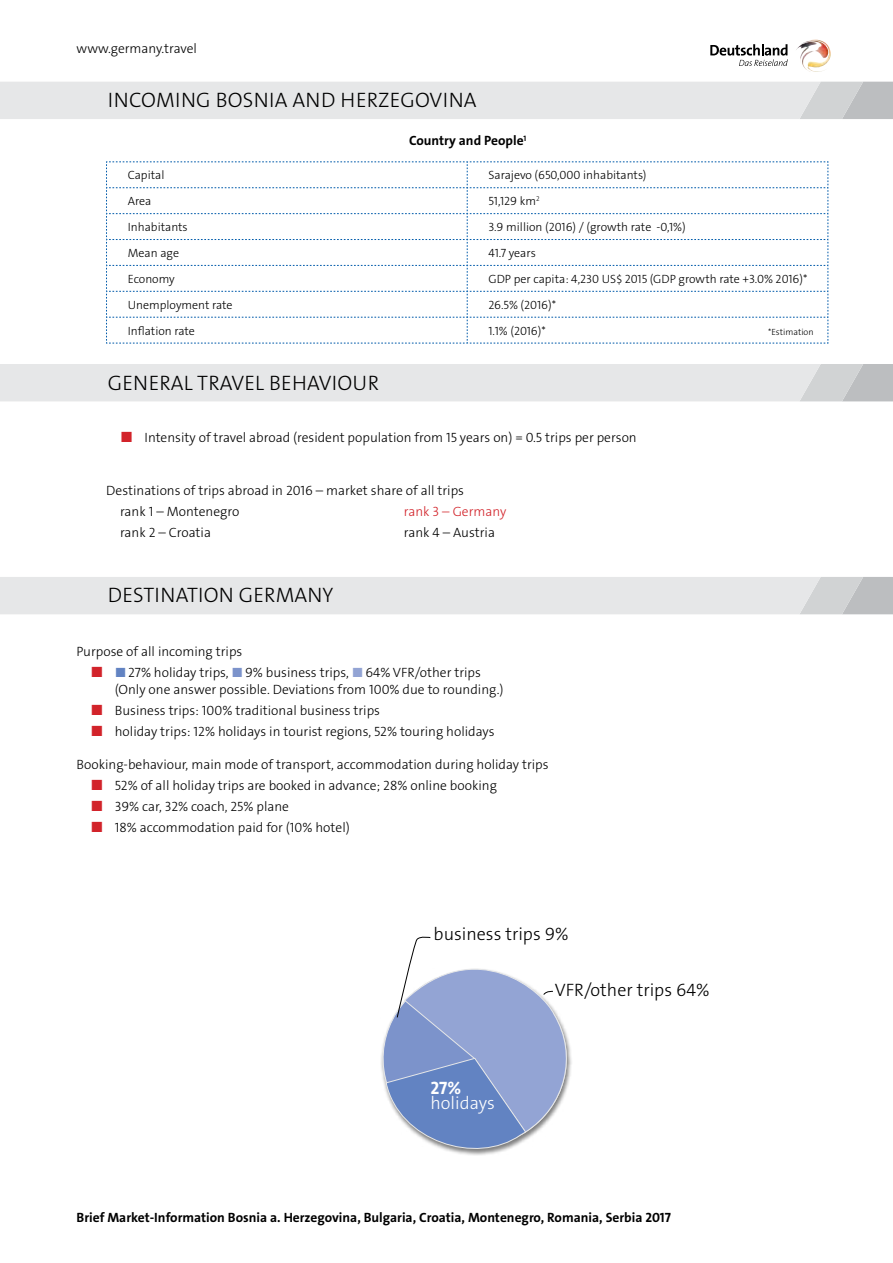
<style>
.page{position:relative;width:893px;height:1263px;background:#fff}
.page>*{position:absolute;margin:0;border:0;box-sizing:border-box;transform-origin:0 0}
.t1{font:21px "The Sans LP3 Lig";letter-spacing:.01em;color:#000}
.t2{font:18px "The Sans LP3 Lig";color:#000}
.t3{font:18px "The Sans LP3 Lig";color:#fff}
.t4{font:18px "The Sans LP7 Bld";color:#fff}
.t5{font:13.5px/21px "The Sans LP3 Lig";color:#000}
.t6{font:13.5px "The Sans LP7 Bld";color:#000}
.t7{font:13.5px "The Sans LP3 Lig";color:#d2232a}
.t8{font:12px "The Sans LP3 Lig";color:#000}
.t9{font:9px "The Sans LP3 Lig";color:#000}
.s1{font-size:15px;color:#d2232a}
.s2{color:#6283c2}
.s3{color:#7c93cb}
.s4{color:#93a4d4}
</style>
<div class="page">
<img style="left:796px;top:40px;width:35px;height:32px">
<svg style="left:710px;top:44px;width:78px;height:22px"></svg>
<svg style="left:0;top:577px;width:893px;height:37px;background:#e3e4e5"></svg>
<svg style="left:0;top:364px;width:893px;height:37px;background:#e3e4e5"></svg>
<svg style="left:0;top:82px;width:893px;height:37px;background:#e3e4e5"></svg>
<svg style="left:106px;top:161px;width:723px;height:183px"></svg>
<svg style="left:381px;top:936px;width:191px;height:219px"></svg>
<p class="t5" style="left:77px;top:38px;width:122px">www.germany.travel</p>
<h1 class="t1" style="left:108px;top:87px;width:370px">INCOMING BOSNIA AND HERZEGOVINA</h1>
<p class="t6" style="left:409px;top:132px;width:119px">Country and People<sup>1</sup></p>
<p class="t8" style="left:128px;top:167px;width:38px">Capital</p>
<p class="t8" style="left:488px;top:167px;width:160px">Sarajevo (650,000 inhabitants)</p>
<p class="t8" style="left:128px;top:193px;width:25px">Area</p>
<p class="t8" style="left:488px;top:193px;width:53px">51,129 km<sup>2</sup></p>
<p class="t8" style="left:128px;top:219px;width:62px">Inhabitants</p>
<p class="t8" style="left:488px;top:219px;width:199px">3.9 million (2016) / (growth rate -0,1%)</p>
<p class="t8" style="left:128px;top:245px;width:53px">Mean age</p>
<p class="t8" style="left:488px;top:245px;width:49px">41.7 years</p>
<p class="t8" style="left:128px;top:271px;width:49px">Economy</p>
<p class="t8" style="left:488px;top:271px;width:321px">GDP per capita: 4,230 US$ 2015 (GDP growth rate +3.0% 2016)*</p>
<p class="t8" style="left:128px;top:297px;width:106px">Unemployment rate</p>
<p class="t8" style="left:488px;top:297px;width:69px">26.5% (2016)*</p>
<p class="t8" style="left:128px;top:323px;width:69px">Inflation rate</p>
<p class="t8" style="left:488px;top:323px;width:59px">1.1% (2016)*</p>
<p class="t9" style="left:768px;top:326px;width:47px">*Estimation</p>
<h1 class="t1" style="left:108px;top:369px;width:273px">GENERAL TRAVEL BEHAVIOUR</h1>
<p class="t5" style="left:120px;top:427px;width:518px"><span class="s1">■</span> Intensity of travel abroad (resident population from 15 years on) = 0.5 trips per person</p>
<p class="t5" style="left:120px;top:480px;width:345px;text-indent:-14px">Destinations of trips abroad in 2016 – market share of all trips rank 1 – Montenegro</p>
<p class="t7" style="left:404px;top:503px;width:104px">rank 3 – Germany</p>
<p class="t5" style="left:120px;top:522px;width:92px">rank 2 – Croatia</p>
<p class="t5" style="left:404px;top:522px;width:93px">rank 4 – Austria</p>
<h1 class="t1" style="left:108px;top:582px;width:227px">DESTINATION GERMANY</h1>
<p class="t5" style="left:77px;top:641px;width:167px">Purpose of all incoming trips</p>
<p class="t5" style="left:115px;top:665px;width:390px;line-height:16.2px;text-indent:-24px"><span class="s1">■</span> <span class="s2">■</span>27% holiday trips, <span class="s3">■</span>9% business trips, <span class="s4">■</span>64% VFR/other trips (Only one answer possible. Deviations from 100% due to rounding.)</p>
<p class="t5" style="left:90px;top:700px;width:291px"><span class="s1">■</span> Business trips: 100% traditional business trips</p>
<p class="t5" style="left:90px;top:721px;width:406px"><span class="s1">■</span> holiday trips: 12% holidays in tourist regions, 52% touring holidays</p>
<p class="t5" style="left:77px;top:754px;width:474px">Booking-behaviour, main mode of transport, accommodation during holiday trips</p>
<p class="t5" style="left:90px;top:775px;width:408px"><span class="s1">■</span> 52% of all holiday trips are booked in advance; 28% online booking</p>
<p class="t5" style="left:90px;top:796px;width:200px"><span class="s1">■</span> 39% car, 32% coach, 25% plane</p>
<p class="t5" style="left:90px;top:817px;width:261px"><span class="s1">■</span> 18% accommodation paid for (10% hotel)</p>
<h2 class="t2" style="left:434px;top:923px;width:136px">business trips 9%</h2>
<h2 class="t2" style="left:555px;top:978px;width:156px">VFR/other trips 64%</h2>
<h2 class="t4" style="left:430px;top:1077px;width:32px">27%</h2>
<h2 class="t3" style="left:430px;top:1092px;width:66px">holidays</h2>
<p class="t6" style="left:77px;top:1209px;width:596px">Brief Market-Information Bosnia a. Herzegovina, Bulgaria, Croatia, Montenegro, Romania, Serbia 2017</p>
</div>
